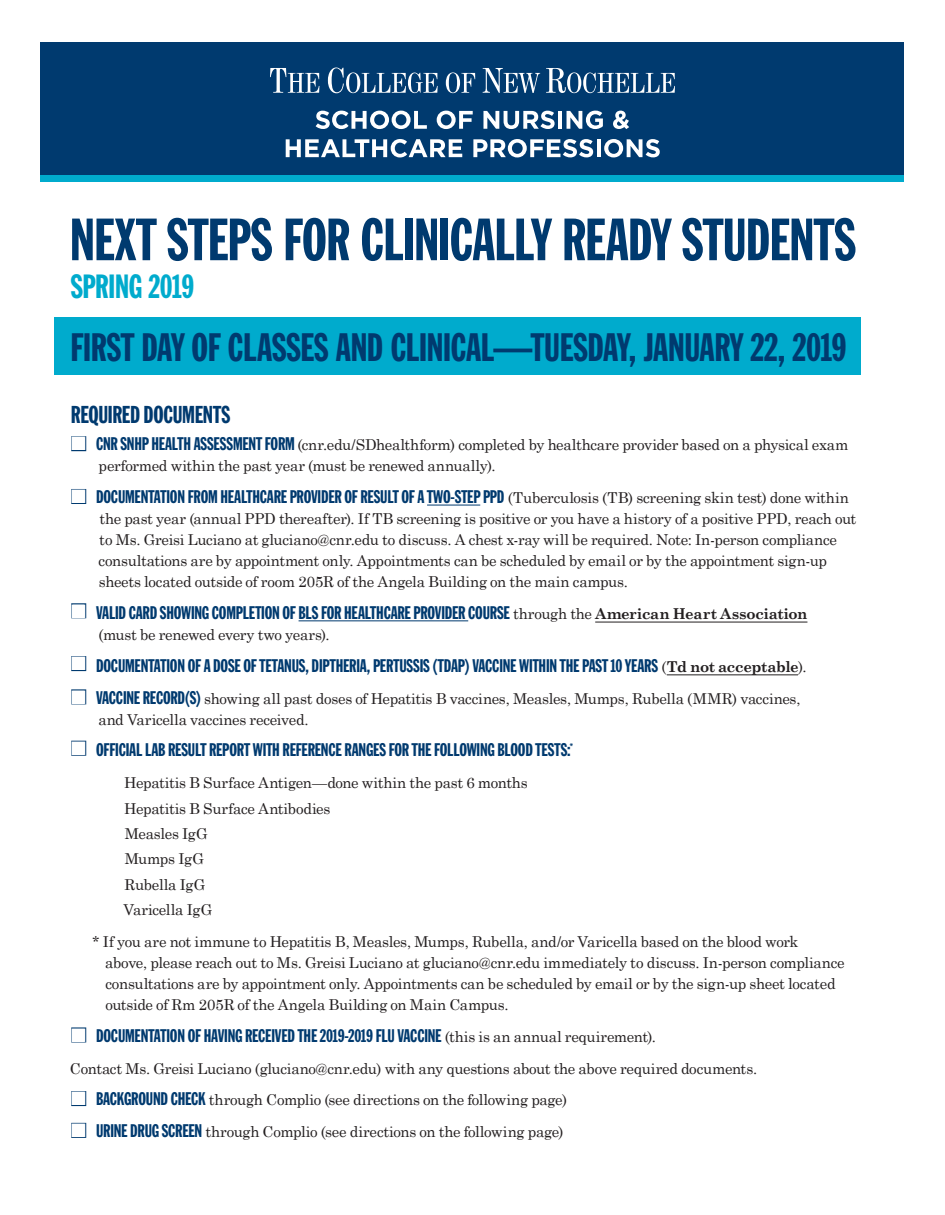
<style>
.page{position:relative;width:945px;height:1215px;background:#fff}
.page>*{position:absolute;margin:0;border:0;box-sizing:border-box;transform-origin:0 0}
.t1{font:58.5px "Franklin Gothic Std Extra Cond";letter-spacing:-.015em;color:#003a6f}
.t2{font:39px "Franklin Gothic Std Extra Cond";letter-spacing:-.01em;color:#003a6f}
.t3{font:33px "Franklin Gothic Std Extra Cond";letter-spacing:-.005em;color:#00abcd}
.t4{font:24px "Franklin Gothic Std Extra Cond";letter-spacing:-.015em;color:#003a6f}
.t5{font:18px "Franklin Gothic Std Extra Cond";letter-spacing:-.01em;color:#003a6f}
.t6{font:15px/21px "Century Schoolbook";letter-spacing:-.015em;color:#231f20}
.s1{color:#fff}
.s2{font-family:"Franklin Gothic Std Extra Cond";font-size:18px;color:#003a6f}
.s3{font-family:"Century Schoolbook";font-size:15px;color:#231f20}
.s4{font-family:"Century Schoolbook";font-weight:700;font-size:15px;color:#231f20}
</style>
<div class="page">
<div style="left:40px;top:42px;width:864px;height:136px;background:#003a6f"></div>
<svg style="left:270px;top:68px;width:49px;height:25px"></svg>
<svg style="left:328px;top:68px;width:110px;height:25px"></svg>
<svg style="left:446px;top:72px;width:29px;height:21px"></svg>
<svg style="left:483px;top:68px;width:57px;height:25px"></svg>
<svg style="left:546px;top:68px;width:129px;height:25px"></svg>
<svg style="left:316px;top:111px;width:111px;height:18px"></svg>
<svg style="left:437px;top:111px;width:36px;height:18px"></svg>
<svg style="left:483px;top:111px;width:72px;height:18px"></svg>
<hr style="left:558px;top:111px;width:4px;height:18px;background:#fff">
<svg style="left:567px;top:111px;width:36px;height:18px"></svg>
<svg style="left:613px;top:111px;width:16px;height:18px"></svg>
<svg style="left:286px;top:139px;width:176px;height:18px"></svg>
<svg style="left:473px;top:139px;width:120px;height:18px"></svg>
<hr style="left:597px;top:139px;width:4px;height:18px;background:#fff">
<svg style="left:604px;top:139px;width:56px;height:18px"></svg>
<div style="left:40px;top:176px;width:864px;height:6px;background:#00abcd"></div>
<div style="left:54px;top:317px;width:806px;height:58px;background:#00abcd"></div>
<hr style="left:427px;top:505px;width:53px;height:1px;background:#003a6f">
<hr style="left:299px;top:620px;width:169px;height:1px;background:#003a6f">
<hr style="left:595px;top:622px;width:212px;height:1px;background:#231f20">
<hr style="left:667px;top:674px;width:131px;height:1px;background:#231f20">
<div style="left:71px;top:436px;width:15px;height:15px;border:2px solid #003a6f"></div>
<div style="left:71px;top:489px;width:15px;height:15px;border:2px solid #003a6f"></div>
<div style="left:71px;top:603px;width:15px;height:15px;border:2px solid #003a6f"></div>
<div style="left:71px;top:656px;width:15px;height:15px;border:2px solid #003a6f"></div>
<div style="left:71px;top:689px;width:15px;height:15px;border:2px solid #003a6f"></div>
<div style="left:71px;top:741px;width:15px;height:15px;border:2px solid #003a6f"></div>
<div style="left:71px;top:1027px;width:15px;height:15px;border:2px solid #003a6f"></div>
<div style="left:71px;top:1091px;width:15px;height:15px;border:2px solid #003a6f"></div>
<div style="left:71px;top:1123px;width:15px;height:15px;border:2px solid #003a6f"></div>
<h1 class="t1" style="left:70px;top:208px;width:788px">NEXT STEPS FOR CLINICALLY READY STUDENTS</h1>
<h3 class="t3" style="left:71px;top:269px;width:125px">SPRING 2019</h3>
<h2 class="t2" style="left:70px;top:327px;width:778px">FIRST DAY OF CLASSES AND CLINICAL—TUESDAY, JANUARY 22, 2019</h2>
<h3 class="t4" style="left:71px;top:401px;width:161px">REQUIRED DOCUMENTS</h3>
<p class="t6" style="left:99px;top:434px;width:751px;text-indent:-27px"><span class="s1">■</span> <span class="s2">CNR SNHP HEALTH ASSESSMENT FORM</span> (cnr.edu/SDhealthform) completed by healthcare provider based on a physical exam performed within the past year (must be renewed annually).</p>
<p class="t5" style="left:71px;top:487px;width:779px"><span class="s1">■</span> DOCUMENTATION FROM HEALTHCARE PROVIDER OF RESULT OF A TWO-STEP PPD <span class="s3">(Tuberculosis (TB) screening skin test) done within</span></p>
<p class="t6" style="left:99px;top:508px;width:759px">the past year (annual PPD thereafter). If TB screening is positive or you have a history of a positive PPD, reach out to Ms. Greisi Luciano at gluciano@cnr.edu to discuss. A chest x-ray will be required. Note: In-person compliance consultations are by appointment only. Appointments can be scheduled by email or by the appointment sign-up sheets located outside of room 205R of the Angela Building on the main campus.</p>
<p class="t5" style="left:71px;top:603px;width:738px"><span class="s1">■</span> VALID CARD SHOWING COMPLETION OF BLS FOR HEALTHCARE PROVIDER COURSE <span class="s3">through the</span> <span class="s4">American Heart Association</span></p>
<p class="t6" style="left:99px;top:624px;width:233px">(must be renewed every two years).</p>
<p class="t5" style="left:71px;top:656px;width:737px"><span class="s1">■</span> DOCUMENTATION OF A DOSE OF TETANUS, DIPTHERIA, PERTUSSIS (TDAP) VACCINE WITHIN THE PAST 10 YEARS <span class="s3">(</span><span class="s4">Td not acceptable</span><span class="s3">).</span></p>
<p class="t6" style="left:98px;top:687px;width:704px;text-indent:-27px"><span class="s1">■</span> <span class="s2">VACCINE RECORD(S)</span> showing all past doses of Hepatitis B vaccines, Measles, Mumps, Rubella (MMR) vaccines, and Varicella vaccines received.</p>
<p class="t5" style="left:71px;top:741px;width:503px"><span class="s1">■</span> OFFICIAL LAB RESULT REPORT WITH REFERENCE RANGES FOR THE FOLLOWING BLOOD TESTS:*</p>
<p class="t6" style="left:123px;top:770px;width:406px;line-height:25.3px">Hepatitis B Surface Antigen—done within the past 6 months<br>Hepatitis B Surface Antibodies<br>Measles IgG<br>Mumps IgG<br>Rubella IgG<br>Varicella IgG</p>
<p class="t6" style="left:105px;top:931px;width:741px;text-indent:-13px">* If you are not immune to Hepatitis B, Measles, Mumps, Rubella, and/or Varicella based on the blood work<br>above, please reach out to Ms. Greisi Luciano at gluciano@cnr.edu immediately to discuss. In-person compliance consultations are by appointment only. Appointments can be scheduled by email or by the sign-up sheet located outside of Rm 205R of the Angela Building on Main Campus.</p>
<p class="t5" style="left:71px;top:1026px;width:586px"><span class="s1">■</span> DOCUMENTATION OF HAVING RECEIVED THE 2019-2019 FLU VACCINE <span class="s3">(this is an annual requirement).</span></p>
<p class="t6" style="left:70px;top:1057px;width:689px">Contact Ms. Greisi Luciano (gluciano@cnr.edu) with any questions about the above required documents.</p>
<p class="t6" style="left:71px;top:1089px;width:497px"><span class="s1">■</span> <span class="s2">BACKGROUND CHECK</span> through Complio (see directions on the following page)</p>
<p class="t6" style="left:71px;top:1121px;width:494px"><span class="s1">■</span> <span class="s2">URINE DRUG SCREEN</span> through Complio (see directions on the following page)</p>
</div>
